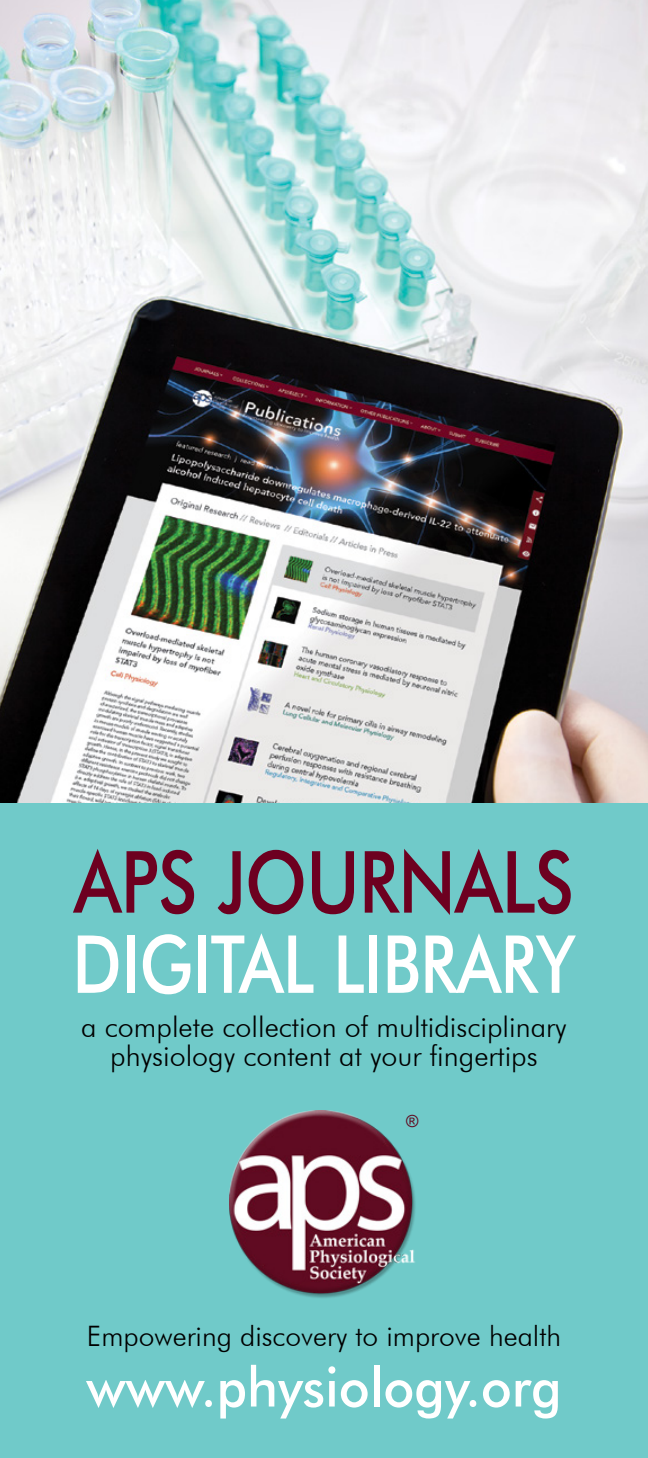
<style>
.page{position:relative;width:648px;height:1458px;background:#fff}
.page>*{position:absolute;margin:0;border:0;box-sizing:border-box;transform-origin:0 0}
.t1{font:500 85.95px "Futura BT";letter-spacing:-.01em;color:#6d0020;scale:.83 1}
.t2{font:500 80.1px "Futura BT";letter-spacing:-.01em;color:#fff;scale:.83 1}
.t3{font:500 55.12px "Futura BT";color:#fff;scale:.95 1}
.t4{font:300 28.57px/28.6px "Futura BT";color:#000;text-align:center}
.t5{font:300 28.12px "Futura BT";color:#000}
.t6{font:16.65px "Arial";color:#600b21}
</style>
<div class="page">
<img style="left:0;top:0;width:648px;height:803px">
<div style="left:0;top:803px;width:648px;height:655px;background:#70cac9"></div>
<img style="left:229px;top:1111px;width:186px;height:187px">
<h1 class="t1" style="left:74px;top:830px;width:604px">APS JOURNALS</h1>
<h2 class="t2" style="left:72px;top:916px;width:608px">DIGITAL LIBRARY</h2>
<p class="t4" style="left:81px;top:1013px;width:487px">a complete collection of multidisciplinary physiology content at your fingertips</p>
<p class="t6" style="left:406px;top:1109px;width:14px">®</p>
<p class="t5" style="left:87px;top:1319px;width:476px">Empowering discovery to improve health</p>
<h3 class="t3" style="left:86px;top:1353px;width:502px">www.physiology.org</h3>
</div>
